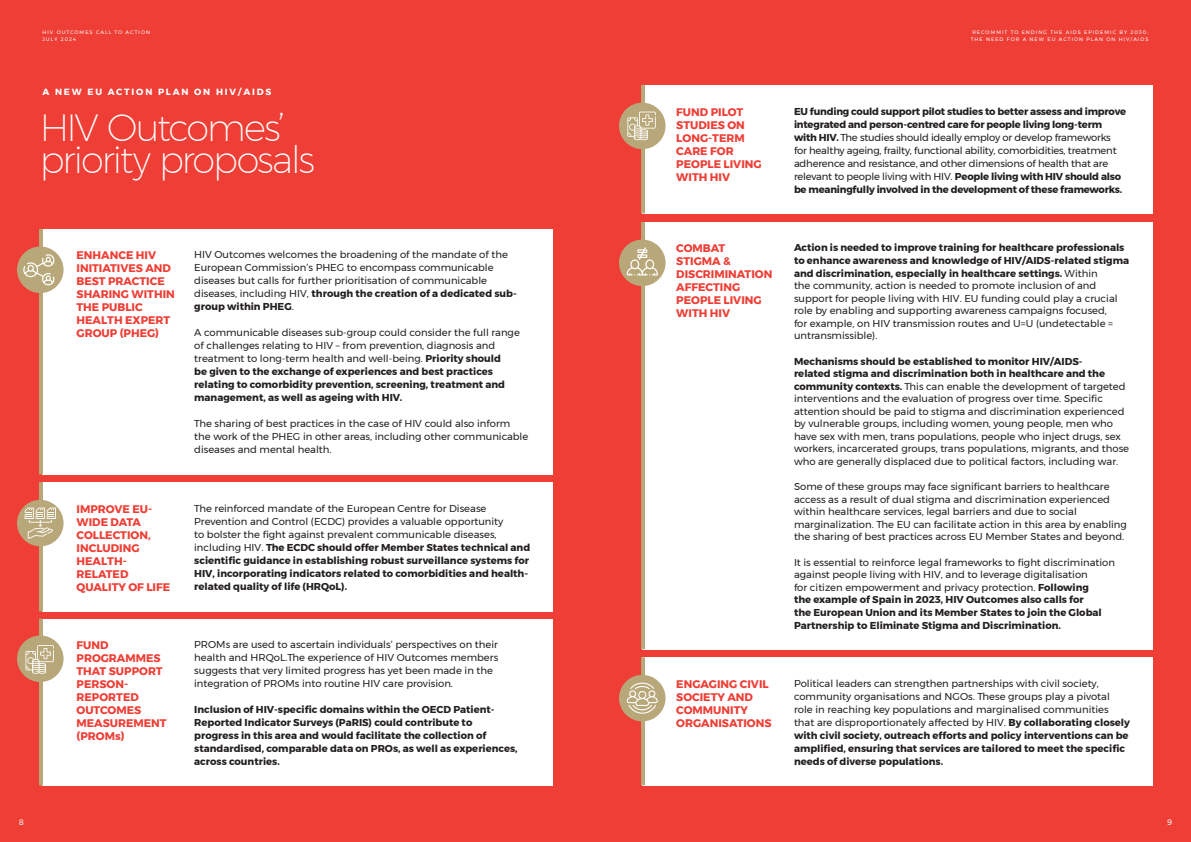
<style>
.page{position:relative;width:1191px;height:842px;background:#ee3e35}
.page>*{position:absolute;margin:0;border:0;box-sizing:border-box;transform-origin:0 0}
.Heading_2{font:200 37px/32px "Montserrat";letter-spacing:-.05em;color:#fff}
.Aim_Title{font:700 11px/13px "Montserrat";color:#ee3e35}
.Aim_Description{font:10px/12.5px "Montserrat";color:#231f20}
.Aim_Description-2{font:700 10px/13px "Montserrat";color:#231f20}
.Aim_Description-3{font:700 10px/13px "Montserrat";letter-spacing:-.02em;color:#231f20}
.Heading_4{font:700 9px "Montserrat";letter-spacing:.2em;color:#fff}
.t1{font:8px "Montserrat";color:#fff}
.t2{font:5px/7px "Montserrat";letter-spacing:.2em;color:#fff}
.s1{font-weight:700}
.s2{font-weight:400}
</style>
<div class="page">
<div style="left:642px;top:85px;width:510px;height:128px;background:#fff"></div>
<div style="left:642px;top:222px;width:510px;height:427px;background:#fff"></div>
<div style="left:642px;top:657px;width:510px;height:128px;background:#fff"></div>
<div style="left:43px;top:229px;width:510px;height:245px;background:#fff"></div>
<div style="left:43px;top:482px;width:510px;height:129px;background:#fff"></div>
<div style="left:43px;top:619px;width:510px;height:166px;background:#fff"></div>
<hr style="left:39px;top:229px;width:4px;height:245px;background:#b8a779">
<hr style="left:641px;top:85px;width:4px;height:128px;background:#b8a779">
<hr style="left:641px;top:657px;width:4px;height:128px;background:#b8a779">
<hr style="left:641px;top:222px;width:4px;height:427px;background:#b8a779">
<hr style="left:39px;top:482px;width:4px;height:129px;background:#b8a779">
<hr style="left:39px;top:619px;width:4px;height:166px;background:#b8a779">
<div style="left:17px;top:246px;width:47px;height:47px;background:#b8a779;border-radius:50%"></div>
<div style="left:619px;top:103px;width:46px;height:46px;background:#b8a779;border-radius:50%"></div>
<div style="left:619px;top:675px;width:46px;height:46px;background:#b8a779;border-radius:50%"></div>
<div style="left:619px;top:240px;width:46px;height:46px;background:#b8a779;border-radius:50%"></div>
<svg style="left:23px;top:254px;width:32px;height:31px"></svg>
<div style="left:17px;top:500px;width:47px;height:46px;background:#b8a779;border-radius:50%"></div>
<svg style="left:25px;top:508px;width:31px;height:31px"></svg>
<div style="left:17px;top:635px;width:47px;height:47px;background:#b8a779;border-radius:50%"></div>
<svg style="left:26px;top:645px;width:28px;height:29px"></svg>
<svg style="left:627px;top:112px;width:29px;height:28px"></svg>
<svg style="left:626px;top:247px;width:32px;height:28px"></svg>
<svg style="left:626px;top:681px;width:32px;height:35px"></svg>
<p class="t2" style="left:43px;top:29px;width:109px">HIV OUTCOMES CALL TO ACTION<br>JULY 2024</p>
<p class="t2" style="left:970px;top:29px;width:179px;text-align:center">RECOMMIT TO ENDING THE AIDS EPIDEMIC BY 2030:<br>THE NEED FOR A NEW EU ACTION PLAN ON HIV/AIDS</p>
<p class="Heading_4" style="left:43px;top:85px;width:230px">A NEW EU ACTION PLAN ON HIV/AIDS</p>
<p class="Heading_2" style="left:40px;top:112px;width:277px">HIV Outcomes’ priority proposals</p>
<p class="Aim_Title" style="left:77px;top:249px;width:100px">ENHANCE HIV<br>INITIATIVES AND<br>BEST PRACTICE<br>SHARING WITHIN<br>THE PUBLIC<br>HEALTH EXPERT<br>GROUP (PHEG)</p>
<p class="Aim_Description" style="left:194px;top:248px;width:324px;line-height:13px">HIV Outcomes welcomes the broadening of the mandate of the European Commission’s PHEG to encompass communicable diseases but calls for further prioritisation of communicable diseases, including HIV, <span class="s1">through the creation of a dedicated sub&shy;group within PHEG</span>.</p>
<p class="Aim_Description-2" style="left:194px;top:326px;width:327px"><span class="s2">A communicable diseases sub-group could consider the full range of challenges relating to HIV – from prevention, diagnosis and treatment to long-term health and well-being.</span> Priority should<br>be given to the exchange of experiences and best practices relating to comorbidity prevention, screening, treatment and management, as well as ageing with HIV.</p>
<p class="Aim_Description" style="left:194px;top:417px;width:336px;line-height:13px">The sharing of best practices in the case of HIV could also inform the work of the PHEG in other areas, including other communicable diseases and mental health.</p>
<p class="Aim_Title" style="left:77px;top:502px;width:95px">IMPROVE EU-<br>WIDE DATA<br>COLLECTION,<br>INCLUDING<br>HEALTH-<br>RELATED<br>QUALITY OF LIFE</p>
<p class="Aim_Description-2" style="left:194px;top:502px;width:337px"><span class="s2">The reinforced mandate of the European Centre for Disease Prevention and Control (ECDC) provides a valuable opportunity<br>to bolster the fight against prevalent communicable diseases, including HIV.</span> The ECDC should offer Member States technical and scientific guidance in establishing robust surveillance systems for HIV, incorporating indicators related to comorbidities and health&shy;related quality of life (HRQoL).</p>
<p class="Aim_Title" style="left:77px;top:639px;width:92px">FUND<br>PROGRAMMES<br>THAT SUPPORT<br>PERSON-<br>REPORTED<br>OUTCOMES<br>MEASUREMENT (PROMs)</p>
<p class="Aim_Description" style="left:194px;top:638px;width:305px;line-height:13px">PROMs are used to ascertain individuals’ perspectives on their health and HRQoL.The experience of HIV Outcomes members suggests that very limited progress has yet been made in the integration of PROMs into routine HIV care provision.</p>
<p class="Aim_Description-2" style="left:194px;top:703px;width:325px">Inclusion of HIV-specific domains within the OECD Patient-Reported Indicator Surveys (PaRIS) could contribute to progress in this area and would facilitate the collection of standardised, comparable data on PROs, as well as experiences, across countries.</p>
<p class="Aim_Title" style="left:676px;top:105px;width:87px">FUND PILOT<br>STUDIES ON<br>LONG-TERM<br>CARE FOR<br>PEOPLE LIVING<br>WITH HIV</p>
<p class="Aim_Description-3" style="left:794px;top:105px;width:333px">EU funding could support pilot studies to better assess and improve integrated and person-centred care for people living long-term with HIV. <span class="s2">The studies should ideally employ or develop frameworks for healthy ageing, frailty, functional ability, comorbidities, treatment adherence and resistance, and other dimensions of health that are relevant to people living with HIV.</span> People living with HIV should also be meaningfully involved in the development of these frameworks.</p>
<p class="Aim_Title" style="left:676px;top:242px;width:98px">COMBAT<br>STIGMA &amp;<br>DISCRIMINATION<br>AFFECTING<br>PEOPLE LIVING<br>WITH HIV</p>
<p class="Aim_Description" style="left:794px;top:242px;width:336px"><span class="s1">Action is needed to improve training for healthcare professionals to enhance awareness and knowledge of HIV/AIDS-related stigma and discrimination, especially in healthcare settings.</span> Within<br>the community, action is needed to promote inclusion of and support for people living with HIV. EU funding could play a crucial role by enabling and supporting awareness campaigns focused,<br>for example, on HIV transmission routes and U=U (undetectable = untransmissible).</p>
<p class="Aim_Description" style="left:794px;top:355px;width:337px"><span class="s1">Mechanisms should be established to monitor HIV/AIDS-<br>related stigma and discrimination both in healthcare and the community contexts.</span> This can enable the development of targeted interventions and the evaluation of progress over time. Specific attention should be paid to stigma and discrimination experienced by vulnerable groups, including women, young people, men who have sex with men, trans populations, people who inject drugs, sex workers, incarcerated groups, trans populations, migrants, and those who are generally displaced due to political factors, including war.</p>
<p class="Aim_Description" style="left:794px;top:480px;width:334px">Some of these groups may face significant barriers to healthcare access as a result of dual stigma and discrimination experienced within healthcare services, legal barriers and due to social marginalization. The EU can facilitate action in this area by enabling the sharing of best practices across EU Member States and beyond.</p>
<p class="Aim_Description" style="left:794px;top:556px;width:322px">It is essential to reinforce legal frameworks to fight discrimination against people living with HIV, and to leverage digitalisation<br>for citizen empowerment and privacy protection. <span class="s1">Following<br>the example of Spain in 2023, HIV Outcomes also calls for<br>the European Union and its Member States to join the Global Partnership to Eliminate Stigma and Discrimination.</span></p>
<p class="Aim_Title" style="left:676px;top:677px;width:97px">ENGAGING CIVIL<br>SOCIETY AND<br>COMMUNITY<br>ORGANISATIONS</p>
<p class="Aim_Description" style="left:794px;top:677px;width:337px;line-height:13px">Political leaders can strengthen partnerships with civil society, community organisations and NGOs. These groups play a pivotal role in reaching key populations and marginalised communities that are disproportionately affected by HIV. <span class="s1">By collaborating closely with civil society, outreach efforts and policy interventions can be amplified, ensuring that services are tailored to meet the specific needs of diverse populations.</span></p>
<p class="t1" style="left:19px;top:816px;width:7px">8</p>
<p class="t1" style="left:1167px;top:816px;width:7px">9</p>
</div>
